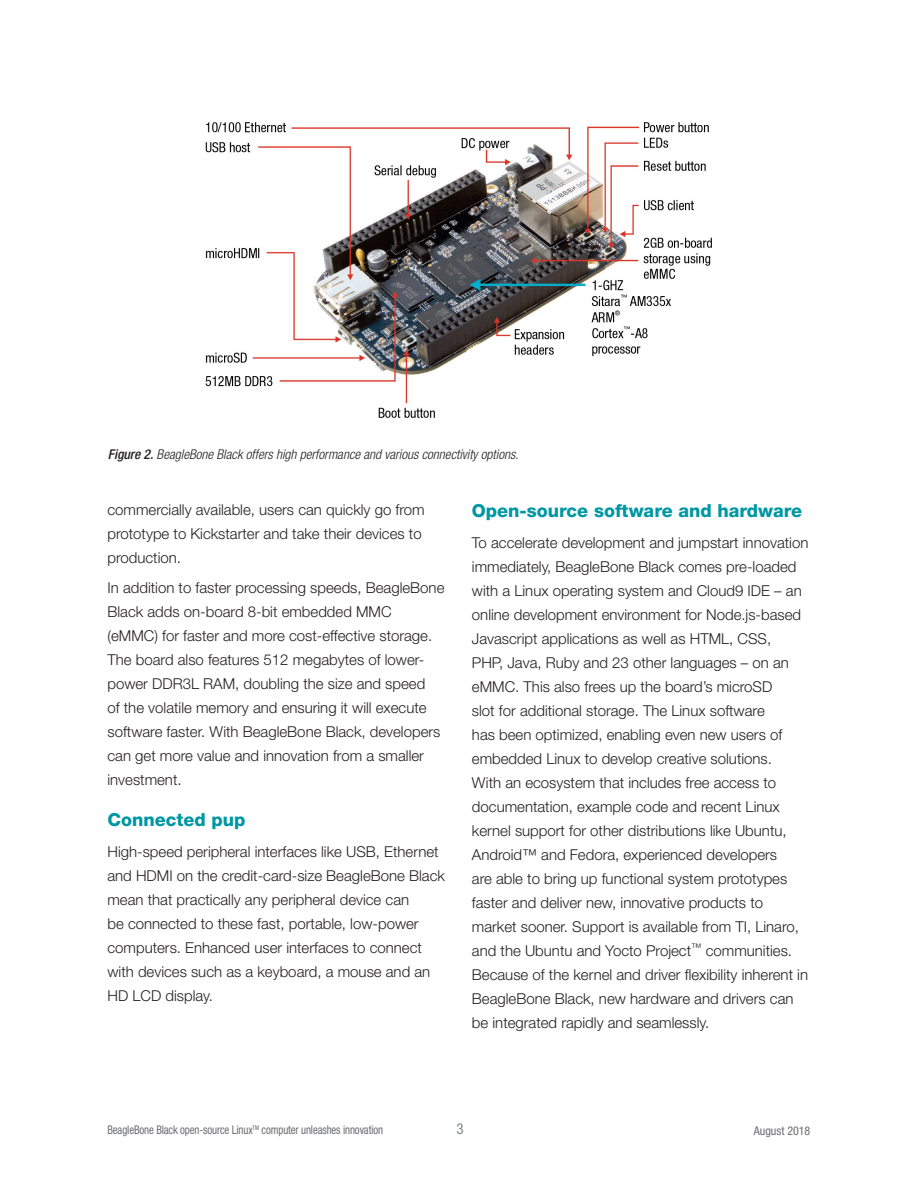
<style>
.page{position:relative;width:918px;height:1188px;background:#fff}
.page>*{position:absolute;margin:0;border:0;box-sizing:border-box;transform-origin:0 0}
.t1{font:800 18px "Helvetica Neue LT Std";color:#0097a4}
.t2{font:300 15px/24px "Helvetica Neue LT Std";color:#231f20}
.t3{font:condensed 15px "Helvetica Neue LT Std";color:#7d868d}
.t4{font:italic 300 condensed 13.5px "Helvetica Neue LT Std";color:#231f20}
.t5{font:condensed 12px "Helvetica Neue LT Std";letter-spacing:-.01em;color:#6c6d70;scale:.9 1}
.t6{font:condensed 12px "Helvetica Neue LT Std";letter-spacing:-.01em;color:#6c6d70}
.s1{font-weight:500}
</style>
<div class="page">
<img style="left:205px;top:122px;width:507px;height:296px">
<p class="t4" style="left:108px;top:446px;width:412px"><span class="s1">Figure 2.</span> BeagleBone Black offers high performance and various connectivity options.</p>
<p class="t2" style="left:107px;top:497px;width:319px">commercially available, users can quickly go from prototype to Kickstarter and take their devices to production.</p>
<p class="t2" style="left:107px;top:576px;width:339px">In addition to faster processing speeds, BeagleBone Black adds on-board 8-bit embedded MMC (eMMC) for faster and more cost-effective storage.<br>The board also features 512 megabytes of lower&shy;power DDR3L RAM, doubling the size and speed<br>of the volatile memory and ensuring it will execute software faster. With BeagleBone Black, developers can get more value and innovation from a smaller investment.</p>
<p class="t1" style="left:107px;top:809px;width:140px">Connected pup</p>
<p class="t2" style="left:107px;top:840px;width:339px">High-speed peripheral interfaces like USB, Ethernet and HDMI on the credit-card-size BeagleBone Black mean that practically any peripheral device can<br>be connected to these fast, portable, low-power computers. Enhanced user interfaces to connect with devices such as a keyboard, a mouse and an HD LCD display.</p>
<p class="t1" style="left:472px;top:500px;width:332px">Open-source software and hardware</p>
<p class="t2" style="left:472px;top:530px;width:338px">To accelerate development and jumpstart innovation immediately, BeagleBone Black comes pre-loaded with a Linux operating system and Cloud9 IDE – an online development environment for Node.js-based Javascript applications as well as HTML, CSS,<br>PHP, Java, Ruby and 23 other languages – on an eMMC. This also frees up the board’s microSD<br>slot for additional storage. The Linux software<br>has been optimized, enabling even new users of embedded Linux to develop creative solutions.<br>With an ecosystem that includes free access to documentation, example code and recent Linux kernel support for other distributions like Ubuntu, Android™ and Fedora, experienced developers<br>are able to bring up functional system prototypes faster and deliver new, innovative products to market sooner. Support is available from TI, Linaro, and the Ubuntu and Yocto Project<sup>™</sup> communities.<br>Because of the kernel and driver flexibility inherent in BeagleBone Black, new hardware and drivers can be integrated rapidly and seamlessly.</p>
<p class="t5" style="left:107px;top:1123px;width:308px">BeagleBone Black open-source Linux<sup>TM</sup> computer unleashes innovation</p>
<p class="t3" style="left:456px;top:1120px;width:9px">3</p>
<p class="t6" style="left:754px;top:1124px;width:58px">August 2018</p>
</div>
